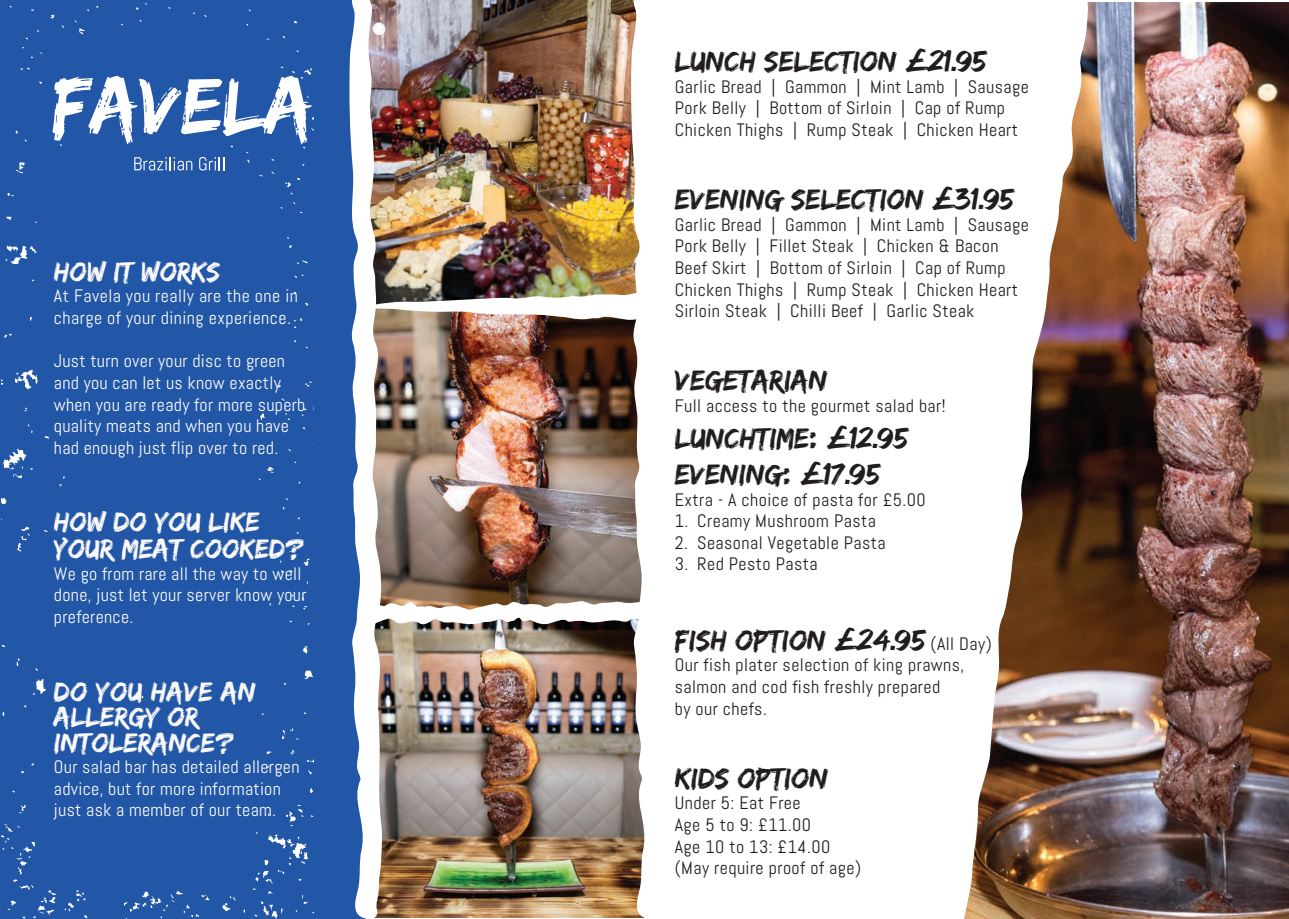
<style>
.page{position:relative;width:1289px;height:919px;background:#fff}
.page>*{position:absolute;margin:0;border:0;box-sizing:border-box;transform-origin:0 0}
.t1{font:30px/36px "Edo SZ";color:#211d1e}
.t2{font:28.5px/25.5px "Edo SZ";color:#fbf9f8}
.t3{font:18px/21.6px "Abel";letter-spacing:.025em;color:#211d1e}
.t4{font:18px/21.6px "Abel";letter-spacing:.015em;color:#fffefc}
.s1{font-family:"GOODBRUSH"}
.s2{font-family:"Abel";font-size:18px}
</style>
<div class="page">
<div style="left:0;top:0;width:366px;height:918px;background:#2256a6"></div>
<svg style="left:4px;top:333px;width:8px;height:5px"></svg>
<svg style="left:267px;top:467px;width:7px;height:6px"></svg>
<svg style="left:305px;top:381px;width:7px;height:6px"></svg>
<svg style="left:260px;top:413px;width:5px;height:7px"></svg>
<svg style="left:306px;top:759px;width:7px;height:3px"></svg>
<svg style="left:303px;top:558px;width:6px;height:7px"></svg>
<svg style="left:294px;top:318px;width:8px;height:10px"></svg>
<svg style="left:297px;top:260px;width:11px;height:4px"></svg>
<svg style="left:282px;top:728px;width:17px;height:11px"></svg>
<svg style="left:222px;top:896px;width:14px;height:15px"></svg>
<svg style="left:75px;top:20px;width:10px;height:14px"></svg>
<svg style="left:50px;top:15px;width:5px;height:4px"></svg>
<svg style="left:33px;top:679px;width:13px;height:16px"></svg>
<svg style="left:19px;top:805px;width:7px;height:8px"></svg>
<svg style="left:16px;top:658px;width:4px;height:8px"></svg>
<svg style="left:14px;top:369px;width:24px;height:20px"></svg>
<svg style="left:7px;top:193px;width:7px;height:3px"></svg>
<svg style="left:44px;top:436px;width:5px;height:3px"></svg>
<svg style="left:62px;top:529px;width:6px;height:12px"></svg>
<svg style="left:6px;top:216px;width:6px;height:4px"></svg>
<svg style="left:304px;top:670px;width:9px;height:9px"></svg>
<svg style="left:2px;top:497px;width:5px;height:7px"></svg>
<svg style="left:5px;top:245px;width:32px;height:19px"></svg>
<svg style="left:310px;top:788px;width:3px;height:5px"></svg>
<svg style="left:253px;top:804px;width:56px;height:114px"></svg>
<svg style="left:302px;top:646px;width:6px;height:7px"></svg>
<svg style="left:301px;top:408px;width:5px;height:8px"></svg>
<svg style="left:294px;top:274px;width:10px;height:4px"></svg>
<svg style="left:291px;top:750px;width:4px;height:4px"></svg>
<svg style="left:124px;top:890px;width:85px;height:29px"></svg>
<svg style="left:64px;top:890px;width:23px;height:29px"></svg>
<svg style="left:16px;top:162px;width:9px;height:12px"></svg>
<svg style="left:17px;top:526px;width:13px;height:26px"></svg>
<svg style="left:3px;top:448px;width:30px;height:30px"></svg>
<svg style="left:52px;top:66px;width:260px;height:129px"></svg>
<img style="left:1088px;top:2px;width:200px;height:916px">
<svg style="left:964px;top:2px;width:124px;height:916px"></svg>
<img style="left:349px;top:0;width:296px;height:918px">
<svg style="left:0;top:824px;width:56px;height:95px"></svg>
<h2 class="t2" style="left:54px;top:258px;width:168px">HOW IT WORKS</h2>
<p class="t4" style="left:54px;top:285px;width:245px">At Favela you really are the one in charge of your dining experience.</p>
<p class="t4" style="left:54px;top:350px;width:253px">Just turn over your disc to green and you can let us know exactly when you are ready for more superb quality meats and when you have had enough just flip over to red.</p>
<h2 class="t2" style="left:54px;top:507px;width:252px;line-height:27px">HOW DO YOU LIKE<br>YOUR MEAT COOKED?</h2>
<p class="t4" style="left:54px;top:563px;width:254px">We go from rare all the way to well done, just let your server know your preference.</p>
<h2 class="t2" style="left:54px;top:677px;width:204px">DO YOU HAVE AN<br>ALLERGY OR<br>INTOLERANCE?</h2>
<p class="t4" style="left:54px;top:756px;width:247px">Our salad bar has detailed allergen advice, but for more information just ask a member of our team.</p>
<h1 class="t1" style="left:674px;top:43px;width:313px">LUNCH SELECTION <span class="s1">£21.95</span></h1>
<p class="t3" style="left:674px;top:76px;width:355px">Garlic Bread | Gammon | Mint Lamb | Sausage<br>Pork Belly | Bottom of Sirloin | Cap of Rump<br>Chicken Thighs | Rump Steak | Chicken Heart</p>
<h1 class="t1" style="left:674px;top:181px;width:340px">EVENING SELECTION <span class="s1">£31.95</span></h1>
<p class="t3" style="left:674px;top:214px;width:355px">Garlic Bread | Gammon | Mint Lamb | Sausage Pork Belly | Fillet Steak | Chicken &amp; Bacon Beef Skirt | Bottom of Sirloin | Cap of Rump Chicken Thighs | Rump Steak | Chicken Heart Sirloin Steak | Chilli Beef | Garlic Steak</p>
<h1 class="t1" style="left:674px;top:362px;width:154px">VEGETARIAN</h1>
<p class="t3" style="left:674px;top:395px;width:272px">Full access to the gourmet salad bar!</p>
<h1 class="t1" style="left:674px;top:419px;width:235px">LUNCHTIME: <span class="s1">£12.95<br></span>EVENING: <span class="s1">£17.95</span></h1>
<p class="t3" style="left:674px;top:488px;width:252px">Extra - A choice of pasta for £5.00</p>
<p class="t3" style="left:674px;top:510px;width:203px">1. Creamy Mushroom Pasta</p>
<p class="t3" style="left:674px;top:532px;width:212px">2. Seasonal Vegetable Pasta</p>
<p class="t3" style="left:674px;top:553px;width:144px">3. Red Pesto Pasta</p>
<h1 class="t1" style="left:674px;top:621px;width:318px">FISH OPTION <span class="s1">£24.95</span> <span class="s2">(All Day)</span></h1>
<p class="t3" style="left:674px;top:654px;width:291px">Our fish plater selection of king prawns, salmon and cod fish freshly prepared<br>by our chefs.</p>
<h1 class="t1" style="left:674px;top:759px;width:155px">KIDS OPTION</h1>
<p class="t3" style="left:674px;top:792px;width:188px">Under 5: Eat Free<br>Age 5 to 9: £11.00<br>Age 10 to 13: £14.00 (May require proof of age)</p>
</div>
